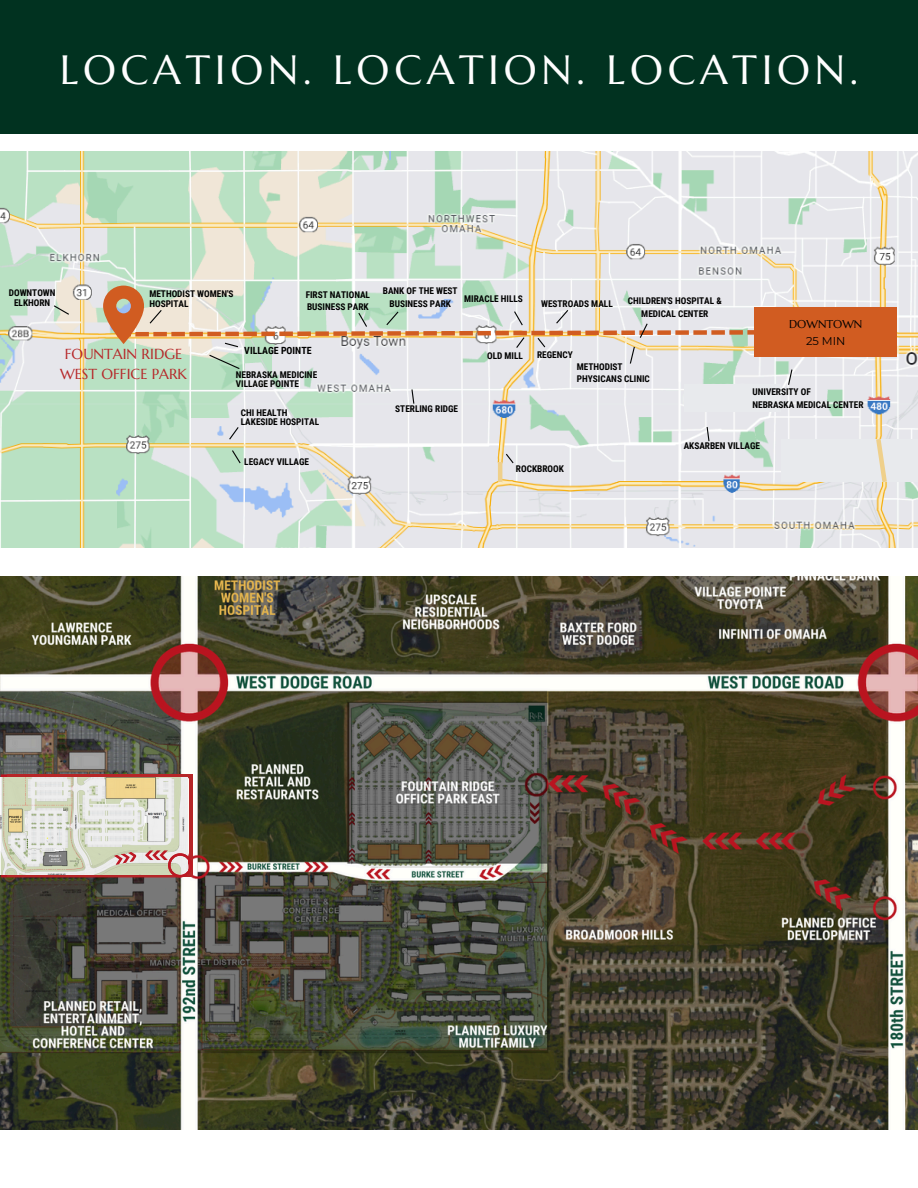
<style>
.page{position:relative;width:918px;height:1188px;background:#fff}
.page>*{position:absolute;margin:0;border:0;box-sizing:border-box;transform-origin:0 0}
.t1{font:40.8px "Marcellus";letter-spacing:.115em;color:#fefefe}
.t2{font:39.3px "Marcellus";letter-spacing:.115em;color:#fefefe}
.t3{font:14.55px/20px "Marcellus";color:#b62628;text-align:center}
.t4{font:11.4px/16.8px "Marcellus";color:#000;text-align:center}
.t5{font:700 9.9px "Roboto Condensed";color:#000}
.t6{font:700 9.3px "Roboto Condensed";color:#000}
.s1{font-family:"Montserrat"}
</style>
<div class="page">
<img style="left:0;top:151px;width:918px;height:396px">
<div style="left:755px;top:307px;width:142px;height:50px;background:#d15c21"></div>
<svg style="left:787px;top:368px;width:6px;height:18px"></svg>
<svg style="left:228px;top:426px;width:12px;height:15px"></svg>
<div style="left:781px;top:439px;width:137px;height:43px;background:#e8eaed"></div>
<div style="left:684px;top:385px;width:97px;height:27px;background:#e8eaed"></div>
<svg style="left:231px;top:449px;width:11px;height:16px"></svg>
<svg style="left:505px;top:453px;width:10px;height:12px"></svg>
<hr style="left:498px;top:462px;width:4px;height:20px;background:#efd08b">
<svg style="left:53px;top:304px;width:17px;height:12px"></svg>
<svg style="left:103px;top:286px;width:652px;height:84px;background:#dbd9cd"></svg>
<svg style="left:411px;top:388px;width:4px;height:17px"></svg>
<svg style="left:706px;top:426px;width:4px;height:16px"></svg>
<svg style="left:873px;top:434px;width:17px;height:53px"></svg>
<img style="left:0;top:577px;width:918px;height:552px">
<img style="left:0;top:777px;width:8px;height:97px">
<svg style="left:8px;top:775px;width:184px;height:102px;background:#d8d0c1"></svg>
<div style="left:0;top:0;width:918px;height:133px;background:#013220"></div>
<p class="t1" style="left:60px;top:44px;width:800px">LOCATION. LOCATION. LOCATION.</p>
<p class="t2" style="left:75px;top:57px;width:771px">LOCATION. LOCATION. LOCATION.</p>
<p class="t6" style="left:9px;top:287px;width:48px">DOWNTOWN</p>
<p class="t6" style="left:14px;top:297px;width:38px">ELKHORN</p>
<p class="t6" style="left:149px;top:289px;width:86px">METHODIST WOMEN'S</p>
<p class="t6" style="left:149px;top:299px;width:41px">HOSPITAL</p>
<p class="t6" style="left:306px;top:289px;width:66px">FIRST NATIONAL</p>
<p class="t6" style="left:307px;top:302px;width:63px">BUSINESS PARK</p>
<p class="t6" style="left:383px;top:286px;width:76px">BANK OF THE WEST</p>
<p class="t6" style="left:389px;top:298px;width:63px">BUSINESS PARK</p>
<h2 class="t6" style="left:464px;top:294px;width:60px">MIRACLE HILLS</h2>
<p class="t6" style="left:541px;top:298px;width:73px">WESTROADS MALL</p>
<p class="t6" style="left:628px;top:296px;width:95px">CHILDREN'S HOSPITAL &amp;</p>
<p class="t6" style="left:641px;top:308px;width:69px">MEDICAL CENTER</p>
<h1 class="t4" style="left:789px;top:315px;width:75px">DOWNTOWN<br><span class="s1">25 MIN</span></h1>
<p class="t3" style="left:60px;top:344px;width:128px">FOUNTAIN RIDGE<br>WEST OFFICE PARK</p>
<p class="t5" style="left:244px;top:345px;width:69px">VILLAGE POINTE</p>
<p class="t6" style="left:236px;top:369px;width:83px">NEBRASKA MEDICINE</p>
<p class="t6" style="left:236px;top:378px;width:65px">VILLAGE POINTE</p>
<p class="t6" style="left:241px;top:407px;width:48px">CHI HEALTH</p>
<h3 class="t6" style="left:241px;top:416px;width:80px">LAKESIDE HOSPITAL</h3>
<p class="t6" style="left:244px;top:456px;width:66px">LEGACY VILLAGE</p>
<p class="t6" style="left:395px;top:403px;width:64px">STERLING RIDGE</p>
<p class="t6" style="left:487px;top:350px;width:37px">OLD MILL</p>
<p class="t6" style="left:537px;top:350px;width:37px">REGENCY</p>
<p class="t6" style="left:577px;top:361px;width:47px">METHODIST</p>
<p class="t6" style="left:577px;top:373px;width:74px">PHYSICANS CLINIC</p>
<p class="t6" style="left:516px;top:464px;width:49px">ROCKBROOK</p>
<p class="t6" style="left:752px;top:387px;width:60px">UNIVERSITY OF</p>
<p class="t6" style="left:752px;top:399px;width:113px">NEBRASKA MEDICAL CENTER</p>
<p class="t6" style="left:684px;top:441px;width:78px">AKSARBEN VILLAGE</p>
</div>
